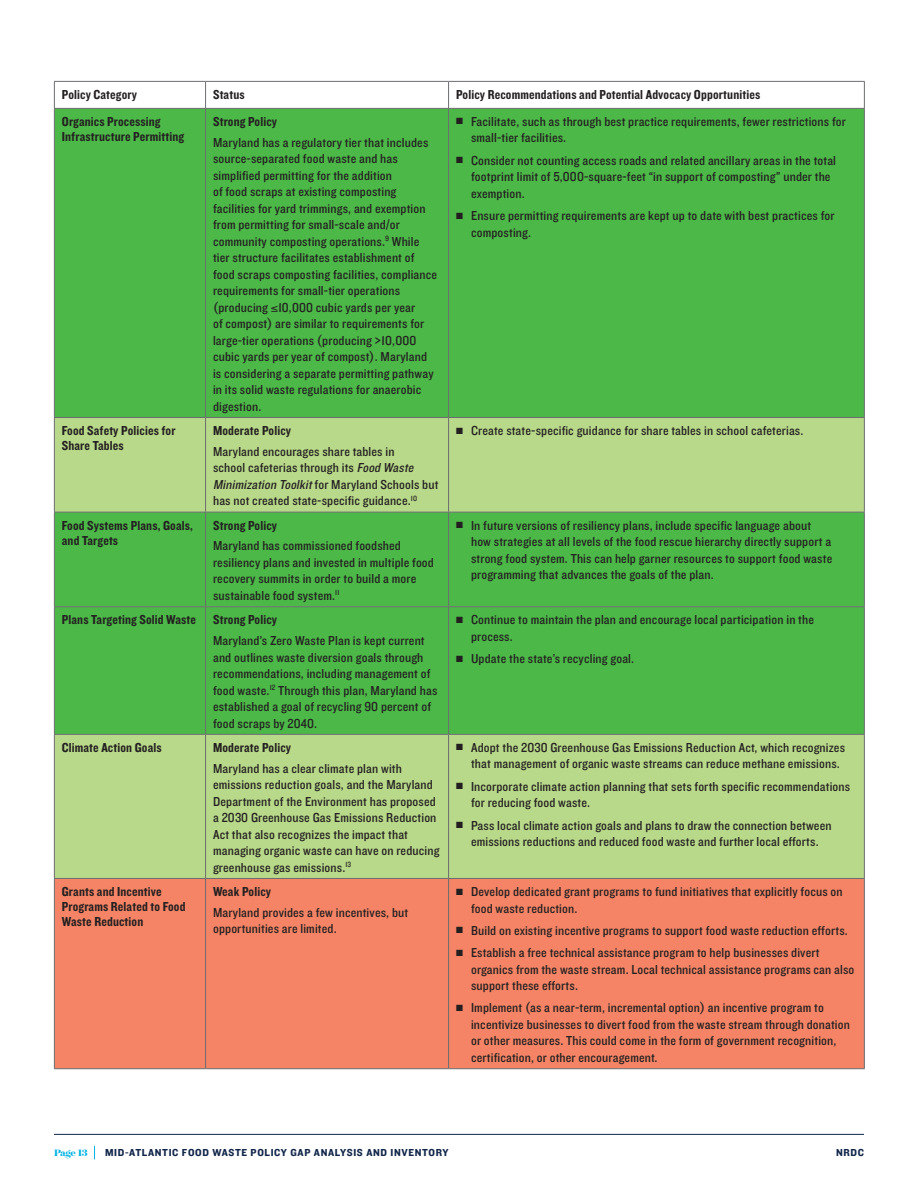
<style>
.page{position:relative;width:918px;height:1188px;background:#fff}
.page>*{position:absolute;margin:0;border:0;box-sizing:border-box;transform-origin:0 0}
.t1{font:13.5px/16.5px "Knockout 30 Junior Welterwt";letter-spacing:.01em;color:#231f20}
.t2{font:13.5px/15px "Knockout 50 Welterweight";letter-spacing:.01em;color:#231f20}
.t3{font:10.5px "Knockout 51 Middleweight";letter-spacing:.06em;color:#11264a}
.t4{font:700 10.5px "Surveyor Display";letter-spacing:-.03em;color:#00b3e4}
.s1{font-style:italic}
</style>
<div class="page">
<hr style="left:54px;top:1134px;width:810px;height:1px;background:#11264a">
<svg style="left:94px;top:1146px;width:1px;height:13px"></svg>
<div style="left:55px;top:109px;width:809px;height:308px;background:#4cb848"></div>
<svg style="left:55px;top:418px;width:809px;height:460px;background:#92cd72"></svg>
<div style="left:55px;top:513px;width:809px;height:93px;background:#4cb848"></div>
<div style="left:55px;top:879px;width:809px;height:189px;background:#f48465"></div>
<hr style="left:54px;top:81px;width:152px;height:1px;background:#6c6d70">
<svg style="left:54px;top:82px;width:1px;height:26px"></svg>
<hr style="left:206px;top:81px;width:243px;height:1px;background:#6c6d70">
<svg style="left:205px;top:82px;width:1px;height:26px"></svg>
<hr style="left:449px;top:81px;width:416px;height:1px;background:#6c6d70">
<svg style="left:448px;top:82px;width:1px;height:26px"></svg>
<svg style="left:864px;top:82px;width:1px;height:26px"></svg>
<hr style="left:54px;top:108px;width:152px;height:1px;background:#6c6d70">
<hr style="left:206px;top:108px;width:243px;height:1px;background:#6c6d70">
<hr style="left:449px;top:108px;width:416px;height:1px;background:#6c6d70">
<hr style="left:54px;top:109px;width:1px;height:308px;background:#6c6d70">
<hr style="left:205px;top:109px;width:1px;height:308px;background:#6c6d70">
<hr style="left:448px;top:109px;width:1px;height:308px;background:#6c6d70">
<hr style="left:864px;top:109px;width:1px;height:308px;background:#6c6d70">
<hr style="left:54px;top:417px;width:152px;height:1px;background:#6c6d70">
<hr style="left:54px;top:418px;width:1px;height:94px;background:#6c6d70">
<hr style="left:206px;top:417px;width:243px;height:1px;background:#6c6d70">
<hr style="left:205px;top:418px;width:1px;height:94px;background:#6c6d70">
<hr style="left:449px;top:417px;width:416px;height:1px;background:#6c6d70">
<hr style="left:448px;top:418px;width:1px;height:94px;background:#6c6d70">
<hr style="left:864px;top:418px;width:1px;height:94px;background:#6c6d70">
<hr style="left:54px;top:512px;width:152px;height:1px;background:#6c6d70">
<hr style="left:54px;top:512px;width:1px;height:94px;background:#6c6d70">
<hr style="left:206px;top:512px;width:243px;height:1px;background:#6c6d70">
<hr style="left:205px;top:512px;width:1px;height:94px;background:#6c6d70">
<hr style="left:449px;top:512px;width:416px;height:1px;background:#6c6d70">
<hr style="left:448px;top:512px;width:1px;height:94px;background:#6c6d70">
<hr style="left:864px;top:512px;width:1px;height:94px;background:#6c6d70">
<hr style="left:54px;top:606px;width:152px;height:1px;background:#6c6d70">
<hr style="left:54px;top:607px;width:1px;height:127px;background:#6c6d70">
<hr style="left:206px;top:606px;width:243px;height:1px;background:#6c6d70">
<hr style="left:205px;top:607px;width:1px;height:127px;background:#6c6d70">
<hr style="left:449px;top:606px;width:416px;height:1px;background:#6c6d70">
<hr style="left:448px;top:607px;width:1px;height:127px;background:#6c6d70">
<hr style="left:864px;top:607px;width:1px;height:127px;background:#6c6d70">
<hr style="left:54px;top:734px;width:152px;height:1px;background:#6c6d70">
<hr style="left:54px;top:735px;width:1px;height:143px;background:#6c6d70">
<hr style="left:206px;top:734px;width:243px;height:1px;background:#6c6d70">
<hr style="left:205px;top:735px;width:1px;height:143px;background:#6c6d70">
<hr style="left:449px;top:734px;width:416px;height:1px;background:#6c6d70">
<hr style="left:448px;top:735px;width:1px;height:143px;background:#6c6d70">
<hr style="left:864px;top:735px;width:1px;height:143px;background:#6c6d70">
<hr style="left:54px;top:878px;width:152px;height:1px;background:#6c6d70">
<hr style="left:54px;top:879px;width:1px;height:189px;background:#6c6d70">
<hr style="left:206px;top:878px;width:243px;height:1px;background:#6c6d70">
<hr style="left:205px;top:879px;width:1px;height:189px;background:#6c6d70">
<hr style="left:449px;top:878px;width:416px;height:1px;background:#6c6d70">
<hr style="left:448px;top:879px;width:1px;height:189px;background:#6c6d70">
<hr style="left:864px;top:879px;width:1px;height:189px;background:#6c6d70">
<hr style="left:54px;top:1068px;width:152px;height:1px;background:#6c6d70">
<hr style="left:206px;top:1068px;width:243px;height:1px;background:#6c6d70">
<hr style="left:449px;top:1068px;width:416px;height:1px;background:#6c6d70">
<p class="t2" style="left:62px;top:86px;width:77px">Policy Category</p>
<p class="t2" style="left:213px;top:86px;width:33px">Status</p>
<p class="t2" style="left:456px;top:86px;width:306px">Policy Recommendations and Potential Advocacy Opportunities</p>
<p class="t2" style="left:62px;top:113px;width:124px">Organics Processing<br>Infrastructure Permitting</p>
<p class="t2" style="left:213px;top:113px;width:66px">Strong Policy</p>
<p class="t1" style="left:471px;top:113px;width:376px;text-indent:-15px">■ Facilitate, such as through best practice requirements, fewer restrictions for small-tier facilities.</p>
<p class="t1" style="left:471px;top:151px;width:366px;text-indent:-15px">■ Consider not counting access roads and related ancillary areas in the total footprint limit of 5,000-square-feet “in support of composting” under the exemption.</p>
<p class="t1" style="left:471px;top:207px;width:365px;text-indent:-15px">■ Ensure permitting requirements are kept up to date with best practices for composting.</p>
<p class="t1" style="left:213px;top:133px;width:226px">Maryland has a regulatory tier that includes source-separated food waste and has simplified permitting for the addition<br>of food scraps at existing composting facilities for yard trimmings, and exemption from permitting for small-scale and/or community composting operations.<sup>9</sup> While tier structure facilitates establishment of food scraps composting facilities, compliance requirements for small-tier operations (producing ≤10,000 cubic yards per year<br>of compost) are similar to requirements for large-tier operations (producing &gt;10,000 cubic yards per year of compost). Maryland is considering a separate permitting pathway in its solid waste regulations for anaerobic digestion.</p>
<p class="t2" style="left:62px;top:423px;width:115px">Food Safety Policies for<br>Share Tables</p>
<p class="t2" style="left:213px;top:423px;width:79px">Moderate Policy</p>
<p class="t1" style="left:213px;top:443px;width:227px">Maryland encourages share tables in<br>school cafeterias through its <span class="s1">Food Waste Minimization Toolkit</span>for Maryland Schools but has not created state-specific guidance.<sup>10</sup></p>
<p class="t2" style="left:62px;top:517px;width:133px">Food Systems Plans, Goals, and Targets</p>
<p class="t2" style="left:213px;top:517px;width:66px">Strong Policy</p>
<p class="t1" style="left:213px;top:537px;width:222px">Maryland has commissioned foodshed resiliency plans and invested in multiple food recovery summits in order to build a more sustainable food system.<sup>11</sup></p>
<p class="t2" style="left:62px;top:612px;width:136px">Plans Targeting Solid Waste</p>
<p class="t2" style="left:213px;top:612px;width:66px">Strong Policy</p>
<p class="t1" style="left:213px;top:632px;width:226px">Maryland’s Zero Waste Plan is kept current and outlines waste diversion goals through recommendations, including management of food waste.<sup>12</sup> Through this plan, Maryland has established a goal of recycling 90 percent of food scraps by 2040.</p>
<p class="t2" style="left:62px;top:739px;width:101px">Climate Action Goals</p>
<p class="t2" style="left:213px;top:739px;width:79px">Moderate Policy</p>
<p class="t1" style="left:213px;top:759px;width:228px">Maryland has a clear climate plan with emissions reduction goals, and the Maryland Department of the Environment has proposed a 2030 Greenhouse Gas Emissions Reduction Act that also recognizes the impact that managing organic waste can have on reducing greenhouse gas emissions.<sup>13</sup></p>
<p class="t2" style="left:62px;top:884px;width:125px">Grants and Incentive<br>Programs Related to Food<br>Waste Reduction</p>
<p class="t2" style="left:213px;top:884px;width:59px">Weak Policy</p>
<p class="t1" style="left:213px;top:904px;width:197px">Maryland provides a few incentives, but opportunities are limited.</p>
<p class="t1" style="left:456px;top:422px;width:349px">■ Create state-specific guidance for share tables in school cafeterias.</p>
<p class="t1" style="left:471px;top:516px;width:363px;text-indent:-15px">■ In future versions of resiliency plans, include specific language about how strategies at all levels of the food rescue hierarchy directly support a strong food system. This can help garner resources to support food waste programming that advances the goals of the plan.</p>
<p class="t1" style="left:471px;top:611px;width:345px;text-indent:-15px">■ Continue to maintain the plan and encourage local participation in the process.</p>
<p class="t1" style="left:456px;top:650px;width:180px">■ Update the state’s recycling goal.</p>
<p class="t1" style="left:471px;top:739px;width:376px;text-indent:-15px">■ Adopt the 2030 Greenhouse Gas Emissions Reduction Act, which recognizes that management of organic waste streams can reduce methane emissions.</p>
<p class="t1" style="left:471px;top:777px;width:381px;text-indent:-15px">■ Incorporate climate action planning that sets forth specific recommendations for reducing food waste.</p>
<p class="t1" style="left:456px;top:816px;width:377px;text-align:center">■ Pass local climate action goals and plans to draw the connection between emissions reductions and reduced food waste and further local efforts.</p>
<p class="t1" style="left:471px;top:883px;width:373px;text-indent:-15px">■ Develop dedicated grant programs to fund initiatives that explicitly focus on food waste reduction.</p>
<p class="t1" style="left:456px;top:922px;width:393px">■ Build on existing incentive programs to support food waste reduction efforts.</p>
<p class="t1" style="left:471px;top:944px;width:385px;text-indent:-15px">■ Establish a free technical assistance program to help businesses divert organics from the waste stream. Local technical assistance programs can also support these efforts.</p>
<p class="t1" style="left:471px;top:999px;width:380px;text-indent:-15px">■ Implement (as a near-term, incremental option) an incentive program to incentivize businesses to divert food from the waste stream through donation or other measures. This could come in the form of government recognition, certification, or other encouragement.</p>
<p class="t4" style="left:54px;top:1146px;width:35px">Page 13</p>
<p class="t3" style="left:105px;top:1146px;width:345px">MID-ATLANTIC FOOD WASTE POLICY GAP ANALYSIS AND INVENTORY</p>
<p class="t3" style="left:836px;top:1146px;width:29px">NRDC</p>
</div>
